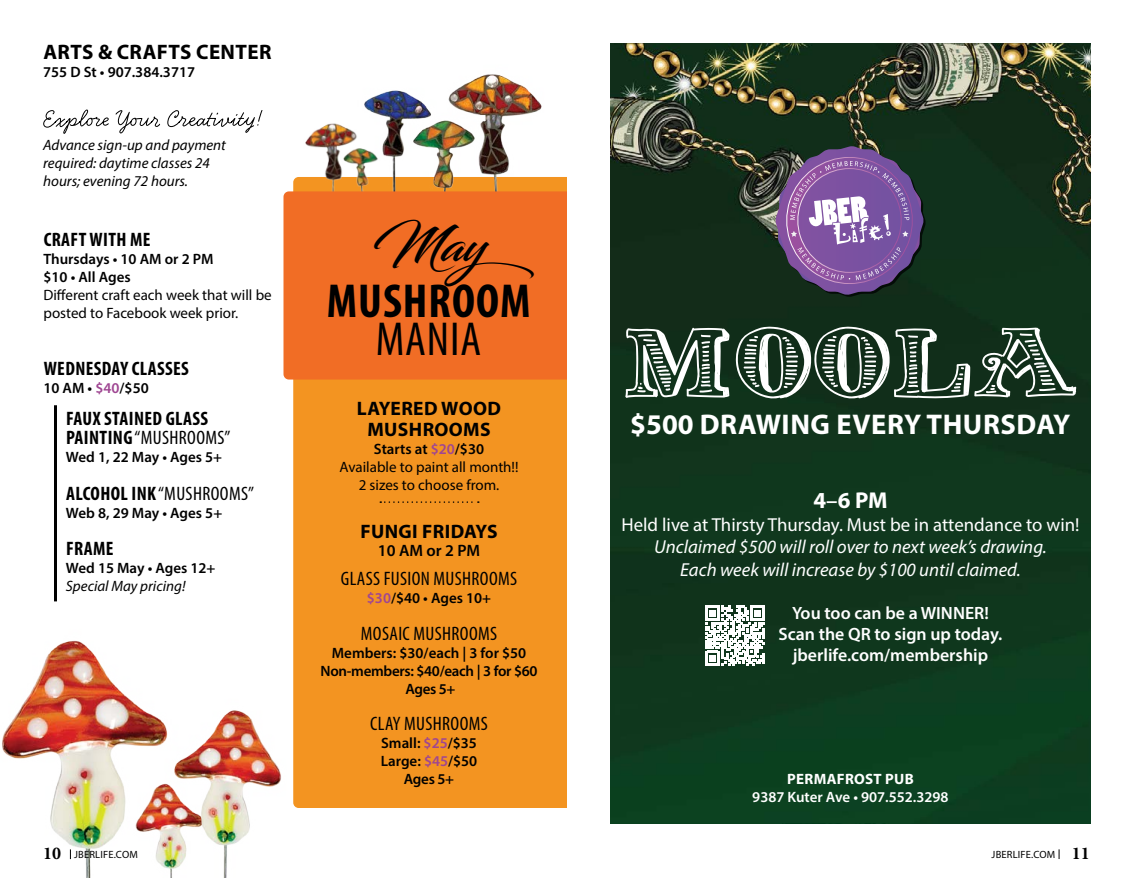
<style>
.page{position:relative;width:1134px;height:878px;background:#fff}
.page>*{position:absolute;margin:0;border:0;box-sizing:border-box;transform-origin:0 0}
.t1{font:101.7px "Money Money";color:#fff}
.t2{font:49.05px "Blacksword";color:#000}
.t3{font:700 condensed 47.85px "Myriad Pro";letter-spacing:.02em;color:#000}
.t4{font:condensed 47.85px "Myriad Pro";letter-spacing:.02em;color:#000}
.t5{font:700 28.65px "Myriad Pro";letter-spacing:.02em;color:#fff}
.t6{font:700 22.95px "Myriad Pro";color:#fff}
.t7{font:700 21px "Myriad Pro";letter-spacing:.02em;color:#000}
.t8{font:condensed 19.5px "Myriad Pro";letter-spacing:.02em;color:#000}
.t9{font:700 condensed 19.5px/19.5px "Myriad Pro";letter-spacing:.02em;color:#000}
.t10{font:700 19.5px/21px "Myriad Pro";letter-spacing:.02em;color:#000;text-align:center}
.t11{font:italic 18.75px/22.5px "Myriad Pro";color:#fff;text-align:center}
.t12{font:18.75px "Myriad Pro";color:#fff}
.t13{font:600 17.85px/21.5px "Myriad Pro";color:#fff;text-align:center}
.t14{font:600 16.5px "Myriad Pro";color:#000}
.t15{font:600 15px/18px "Myriad Pro";color:#000}
.t16{font:15px/18px "Myriad Pro";color:#000}
.t17{font:italic 15px/18px "Myriad Pro";color:#000}
.t18{font:600 15px/18px "Myriad Pro";letter-spacing:-.02em;color:#000;text-align:center}
.t19{font:600 15px "Myriad Pro";color:#fff}
.t20{font:700 15px "Myriad Pro";letter-spacing:.02em;color:#fff}
.t21{font:10.5px "Myriad Pro";letter-spacing:.02em;color:#000}
.s1{color:#9f4692}
.s2{font-weight:400}
.s3{font-weight:700}
.s4{font-weight:600}
.s5{font-weight:600;color:#9f4692}
.s6{font-family:"Minion Pro";font-weight:700;font-size:18px}
</style>
<div class="page">
<svg style="left:43px;top:109px;width:219px;height:25px"></svg>
<hr style="left:54px;top:405px;width:3px;height:196px;background:#000">
<div style="left:293px;top:177px;width:274px;height:631px;background:#f39421"></div>
<img style="left:296px;top:123px;width:48px;height:68px">
<img style="left:344px;top:74px;width:212px;height:117px">
<div style="left:284px;top:191px;width:283px;height:188px;background:#f16d25"></div>
<svg style="left:380px;top:501px;width:99px;height:2px"></svg>
<img style="left:2px;top:640px;width:271px;height:238px">
<img style="left:610px;top:43px;width:481px;height:780px">
<svg style="left:706px;top:606px;width:59px;height:59px"></svg>
<svg style="left:775px;top:146px;width:151px;height:151px;background:#705987"></svg>
<h3 class="t7" style="left:43px;top:38px;width:230px">ARTS &amp; CRAFTS CENTER</h3>
<p class="t15" style="left:43px;top:63px;width:153px">755 D St • 907.384.3717</p>
<p class="t17" style="left:43px;top:136px;width:184px">Advance sign-up and payment required: daytime classes 24 hours; evening 72 hours.</p>
<h3 class="t9" style="left:44px;top:229px;width:108px">CRAFT WITH ME</h3>
<p class="t15" style="left:43px;top:250px;width:171px">Thursdays • 10 AM or 2 PM $10 • All Ages</p>
<p class="t16" style="left:43px;top:286px;width:230px">Different craft each week that will be posted to Facebook week prior.</p>
<h3 class="t9" style="left:44px;top:358px;width:147px">WEDNESDAY CLASSES</h3>
<p class="t15" style="left:43px;top:378px;width:107px">10 AM • <span class="s1">$40</span>/$50</p>
<h3 class="t9" style="left:66px;top:408px;width:166px">FAUX STAINED GLASS<br>PAINTING <span class="s2">“MUSHROOMS”</span></h3>
<p class="t15" style="left:66px;top:447px;width:158px">Wed 1, 22 May • Ages 5+</p>
<h3 class="t8" style="left:66px;top:481px;width:190px"><span class="s3">ALCOHOL INK</span> “MUSHROOMS”</h3>
<p class="t15" style="left:66px;top:503px;width:158px">Web 8, 29 May • Ages 5+</p>
<h3 class="t9" style="left:66px;top:538px;width:49px">FRAME</h3>
<p class="t15" style="left:66px;top:558px;width:151px">Wed 15 May • Ages 12+</p>
<p class="t17" style="left:66px;top:576px;width:121px">Special May pricing!</p>
<h2 class="t2" style="left:372px;top:215px;width:184px">May</h2>
<h3 class="t3" style="left:327px;top:271px;width:205px">MUSHROOM</h3>
<h3 class="t4" style="left:376px;top:310px;width:107px">MANIA</h3>
<h3 class="t10" style="left:357px;top:397px;width:146px">LAYERED WOOD<br>MUSHROOMS</h3>
<p class="t16" style="left:340px;top:440px;width:180px;text-align:center"><span class="s4">Starts at</span> <span class="s5">$20</span><span class="s4">/$30<br></span>Available to paint all month!!<br>2 sizes to choose from.</p>
<h3 class="t10" style="left:360px;top:520px;width:139px">FUNGI FRIDAYS</h3>
<p class="t14" style="left:378px;top:540px;width:104px">10 AM or 2 PM</p>
<h3 class="t8" style="left:341px;top:566px;width:178px">GLASS FUSION MUSHROOMS</h3>
<p class="t15" style="left:367px;top:588px;width:126px"><span class="s1">$30</span>/$40 • Ages 10+</p>
<h3 class="t8" style="left:361px;top:622px;width:138px">MOSAIC MUSHROOMS</h3>
<p class="t18" style="left:321px;top:644px;width:219px">Members: $30/each | 3 for $50<br>Non-members: $40/each | 3 for $60<br>Ages 5+</p>
<h3 class="t8" style="left:370px;top:712px;width:119px">CLAY MUSHROOMS</h3>
<p class="t15" style="left:381px;top:734px;width:98px;text-align:center">Small: <span class="s1">$25</span>/$35<br>Large: <span class="s1">$45</span>/$50<br>Ages 5+</p>
<h1 class="t1" style="left:623px;top:306px;width:457px">MOOLA</h1>
<h3 class="t5" style="left:630px;top:405px;width:442px">$500 DRAWING EVERY THURSDAY</h3>
<h3 class="t6" style="left:813px;top:485px;width:76px">4<span class="s4">–</span>6 PM</h3>
<p class="t12" style="left:621px;top:512px;width:460px">Held live at Thirsty Thursday. Must be in attendance to win!</p>
<p class="t11" style="left:654px;top:535px;width:394px">Unclaimed $500 will roll over to next week’s drawing.<br>Each week will increase by $100 until claimed.</p>
<p class="t13" style="left:779px;top:601px;width:225px">You too can be a WINNER!<br>Scan the QR to sign up today. jberlife.com/membership</p>
<p class="t20" style="left:787px;top:769px;width:128px">PERMAFROST PUB</p>
<p class="t19" style="left:752px;top:787px;width:198px">9387 Kuter Ave • 907.552.3298</p>
<p class="t21" style="left:43px;top:847px;width:96px"><span class="s6">10</span> JBERLIFE.COM</p>
<p class="t21" style="left:992px;top:847px;width:100px">JBERLIFE.COM <span class="s6">11</span></p>
</div>
